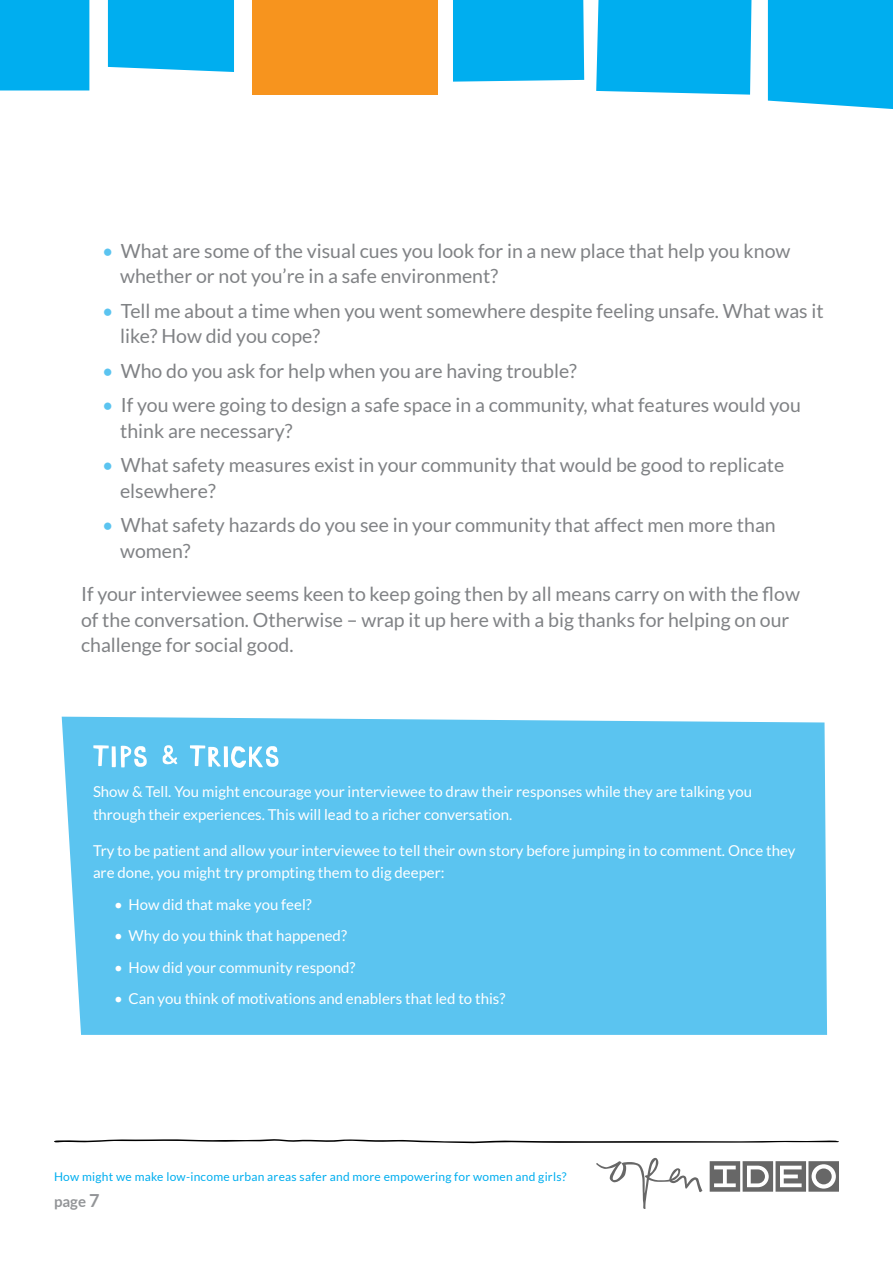
<style>
.page{position:relative;width:893px;height:1263px;background:#fff}
.page>*{position:absolute;margin:0;border:0;box-sizing:border-box;transform-origin:0 0}
.t1{font:19.5px/25.5px "Lato";color:#808285}
.t2{font:15px/22.5px "Lato";color:#fff}
.t3{font:700 15px "Lato";color:#939598}
.t4{font:12px "Lato";letter-spacing:.02em;color:#00aeef}
.s1{color:#5bc4f0}
.s2{font-size:18px}
</style>
<div class="page">
<div style="left:62px;top:717px;width:765px;height:318px;background:#5bc4f0"></div>
<svg style="left:596px;top:1158px;width:106px;height:51px"></svg>
<svg style="left:710px;top:1161px;width:129px;height:31px"></svg>
<svg style="left:54px;top:1139px;width:785px;height:4px"></svg>
<div style="left:596px;top:0;width:155px;height:95px;background:#00aeef"></div>
<div style="left:252px;top:0;width:185px;height:95px;background:#f7941e"></div>
<div style="left:0;top:0;width:89px;height:90px;background:#00aeef"></div>
<div style="left:108px;top:0;width:126px;height:72px;background:#00aeef"></div>
<div style="left:768px;top:0;width:125px;height:109px;background:#00aeef"></div>
<div style="left:453px;top:0;width:131px;height:82px;background:#00aeef"></div>
<svg style="left:93px;top:745px;width:186px;height:24px"></svg>
<p class="t1" style="left:120px;top:238px;width:672px;text-indent:-18px"><span class="s1">•</span> What are some of the visual cues you look for in a new place that help you know whether or not you’re in a safe environment?</p>
<p class="t1" style="left:120px;top:298px;width:705px;text-indent:-18px"><span class="s1">•</span> Tell me about a time when you went somewhere despite feeling unsafe. What was it like? How did you cope?</p>
<p class="t1" style="left:102px;top:358px;width:476px"><span class="s1">•</span> Who do you ask for help when you are having trouble?</p>
<p class="t1" style="left:120px;top:392px;width:682px;text-indent:-18px"><span class="s1">•</span> If you were going to design a safe space in a community, what features would you think are necessary?</p>
<p class="t1" style="left:120px;top:452px;width:666px;text-indent:-18px"><span class="s1">•</span> What safety measures exist in your community that would be good to replicate elsewhere?</p>
<p class="t1" style="left:120px;top:512px;width:657px;text-indent:-18px"><span class="s1">•</span> What safety hazards do you see in your community that affect men more than women?</p>
<p class="t1" style="left:81px;top:581px;width:720px">If your interviewee seems keen to keep going then by all means carry on with the flow of the conversation. Otherwise – wrap it up here with a big thanks for helping on our challenge for social good.</p>
<p class="t2" style="left:93px;top:781px;width:660px">Show &amp; Tell. You might encourage your interviewee to draw their responses while they are talking you through their experiences. This will lead to a richer conversation.</p>
<p class="t2" style="left:93px;top:839px;width:704px">Try to be patient and allow your interviewee to tell their own story before jumping in to comment. Once they are done, you might try prompting them to dig deeper:</p>
<p class="t2" style="left:114px;top:893px;width:199px">• How did that make you feel?</p>
<p class="t2" style="left:114px;top:925px;width:234px">• Why do you think that happened?</p>
<p class="t2" style="left:114px;top:956px;width:243px">• How did your community respond?</p>
<p class="t2" style="left:114px;top:988px;width:393px">• Can you think of motivations and enablers that led to this?</p>
<p class="t4" style="left:54px;top:1170px;width:514px">How might we make low-income urban areas safer and more empowering for women and girls?</p>
<p class="t3" style="left:54px;top:1193px;width:47px">page <span class="s2">7</span></p>
</div>
